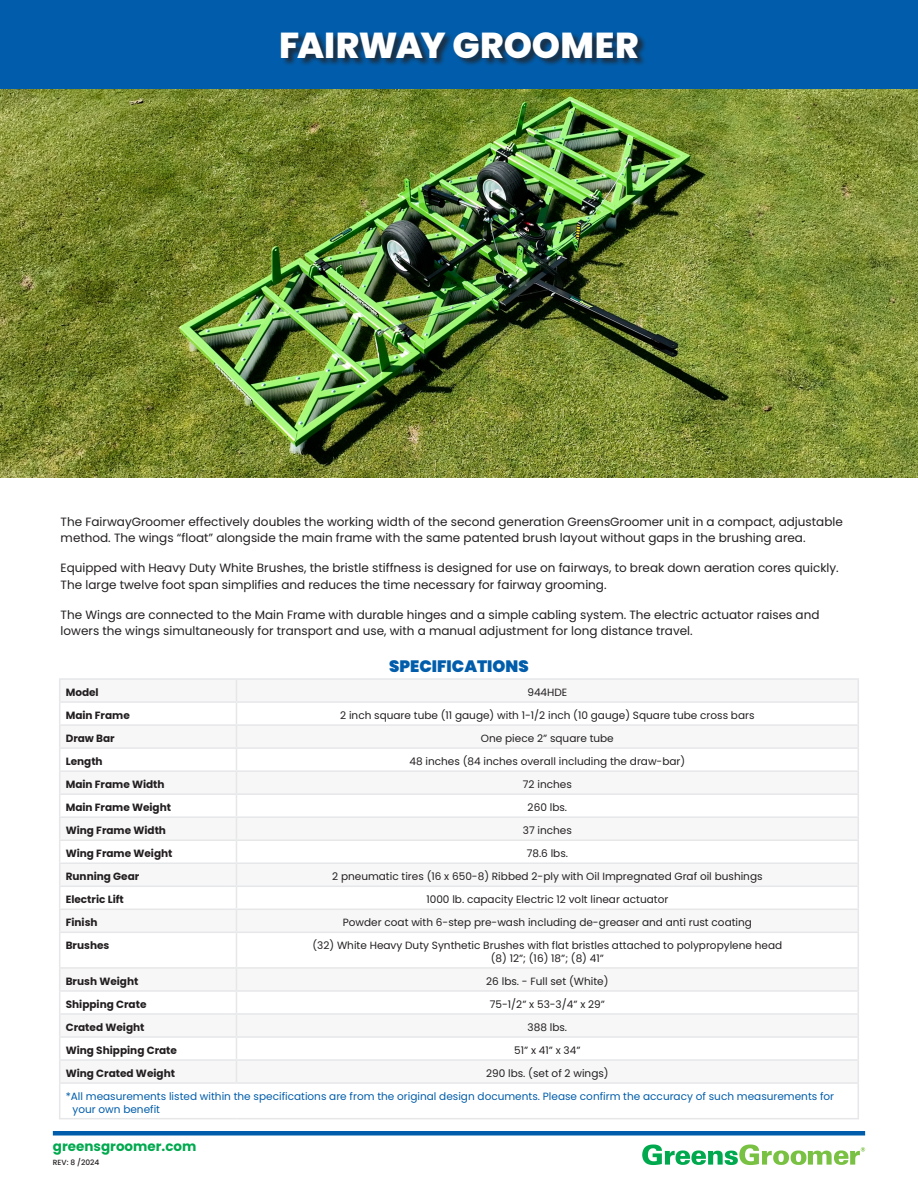
<style>
.page{position:relative;width:918px;height:1188px;background:#fff}
.page>*{position:absolute;margin:0;border:0;box-sizing:border-box;transform-origin:0 0}
.Bold_Headine{font:800 36px "Poppins";letter-spacing:-.005em;color:#fff}
.t1{font:900 16.5px "Poppins";color:#015dab}
.Basic_Body_Text{font:700 13.5px "Poppins";color:#00a94e}
.t2{font:12px/16.5px "Poppins";color:#231f20}
.t3{font:10.5px "Poppins";color:#231f20}
.t4{font:700 10.5px "Poppins";color:#231f20}
.Basic_Body_Text-2{font:10.5px/12.6px "Poppins";color:#015dab}
.t5{font:500 7.5px "Poppins";color:#231f20}
</style>
<div class="page">
<img style="left:0;top:89px;width:918px;height:388px">
<div style="left:0;top:0;width:918px;height:89px;background:#015dab"></div>
<div style="left:281px;top:32px;width:366px;height:35px;background:#231f20;opacity:.75"></div>
<svg style="left:60px;top:680px;width:798px;height:402px"></svg>
<hr style="left:59px;top:678px;width:177px;height:2px;background:#e6e7e9">
<hr style="left:236px;top:678px;width:623px;height:2px;background:#e6e7e9">
<hr style="left:59px;top:701px;width:177px;height:2px;background:#e6e7e9">
<hr style="left:236px;top:701px;width:623px;height:2px;background:#e6e7e9">
<hr style="left:59px;top:724px;width:177px;height:2px;background:#e6e7e9">
<hr style="left:236px;top:724px;width:623px;height:2px;background:#e6e7e9">
<hr style="left:59px;top:747px;width:177px;height:2px;background:#e6e7e9">
<hr style="left:236px;top:747px;width:623px;height:2px;background:#e6e7e9">
<hr style="left:59px;top:770px;width:177px;height:2px;background:#e6e7e9">
<hr style="left:236px;top:770px;width:623px;height:2px;background:#e6e7e9">
<hr style="left:59px;top:793px;width:177px;height:2px;background:#e6e7e9">
<hr style="left:236px;top:793px;width:623px;height:2px;background:#e6e7e9">
<hr style="left:59px;top:816px;width:177px;height:2px;background:#e6e7e9">
<hr style="left:236px;top:816px;width:623px;height:2px;background:#e6e7e9">
<hr style="left:59px;top:839px;width:177px;height:2px;background:#e6e7e9">
<hr style="left:236px;top:839px;width:623px;height:2px;background:#e6e7e9">
<hr style="left:59px;top:862px;width:177px;height:2px;background:#e6e7e9">
<hr style="left:236px;top:862px;width:623px;height:2px;background:#e6e7e9">
<hr style="left:59px;top:886px;width:177px;height:1px;background:#e6e7e9">
<hr style="left:236px;top:886px;width:623px;height:1px;background:#e6e7e9">
<hr style="left:59px;top:909px;width:177px;height:1px;background:#e6e7e9">
<svg style="left:59px;top:680px;width:1px;height:252px"></svg>
<hr style="left:236px;top:909px;width:623px;height:1px;background:#e6e7e9">
<svg style="left:236px;top:680px;width:1px;height:252px"></svg>
<svg style="left:858px;top:680px;width:1px;height:252px"></svg>
<hr style="left:59px;top:932px;width:177px;height:1px;background:#e6e7e9">
<hr style="left:59px;top:933px;width:1px;height:34px;background:#e6e7e9">
<hr style="left:236px;top:932px;width:623px;height:1px;background:#e6e7e9">
<hr style="left:236px;top:933px;width:1px;height:34px;background:#e6e7e9">
<hr style="left:858px;top:933px;width:1px;height:34px;background:#e6e7e9">
<hr style="left:59px;top:967px;width:177px;height:2px;background:#e6e7e9">
<hr style="left:236px;top:967px;width:623px;height:2px;background:#e6e7e9">
<hr style="left:59px;top:990px;width:177px;height:2px;background:#e6e7e9">
<hr style="left:236px;top:990px;width:623px;height:2px;background:#e6e7e9">
<hr style="left:59px;top:1013px;width:177px;height:2px;background:#e6e7e9">
<hr style="left:236px;top:1013px;width:623px;height:2px;background:#e6e7e9">
<hr style="left:59px;top:1036px;width:177px;height:2px;background:#e6e7e9">
<hr style="left:236px;top:1036px;width:623px;height:2px;background:#e6e7e9">
<hr style="left:59px;top:1059px;width:177px;height:2px;background:#e6e7e9">
<svg style="left:59px;top:969px;width:1px;height:113px"></svg>
<hr style="left:236px;top:1059px;width:623px;height:2px;background:#e6e7e9">
<svg style="left:236px;top:969px;width:1px;height:113px"></svg>
<svg style="left:858px;top:969px;width:1px;height:113px"></svg>
<hr style="left:59px;top:1082px;width:177px;height:2px;background:#e6e7e9">
<hr style="left:59px;top:1084px;width:1px;height:34px;background:#e6e7e9">
<hr style="left:236px;top:1082px;width:623px;height:2px;background:#e6e7e9">
<hr style="left:858px;top:1084px;width:1px;height:34px;background:#e6e7e9">
<hr style="left:59px;top:1118px;width:177px;height:1px;background:#e6e7e9">
<hr style="left:236px;top:1118px;width:623px;height:1px;background:#e6e7e9">
<div style="left:53px;top:1131px;width:812px;height:5px;background:#015dab"></div>
<svg style="left:642px;top:1145px;width:223px;height:20px"></svg>
<p class="Bold_Headine" style="left:279px;top:25px;width:361px">FAIRWAY GROOMER</p>
<p class="t2" style="left:61px;top:513px;width:784px">The FairwayGroomer effectively doubles the working width of the second generation GreensGroomer unit in a compact, adjustable method. The wings “float” alongside the main frame with the same patented brush layout without gaps in the brushing area.</p>
<p class="t2" style="left:61px;top:560px;width:780px">Equipped with Heavy Duty White Brushes, the bristle stiffness is designed for use on fairways, to break down aeration cores quickly.<br>The large twelve foot span simplifies and reduces the time necessary for fairway grooming.</p>
<p class="t2" style="left:61px;top:606px;width:760px">The Wings are connected to the Main Frame with durable hinges and a simple cabling system. The electric actuator raises and lowers the wings simultaneously for transport and use, with a manual adjustment for long distance travel.</p>
<p class="t1" style="left:389px;top:657px;width:141px">SPECIFICATIONS</p>
<p class="t4" style="left:66px;top:686px;width:35px">Model</p>
<p class="t3" style="left:527px;top:686px;width:41px">944HDE</p>
<p class="t4" style="left:66px;top:709px;width:66px">Main Frame</p>
<p class="t3" style="left:340px;top:709px;width:416px">2 inch square tube (11 gauge) with 1-1/2 inch (10 gauge) Square tube cross bars</p>
<p class="t4" style="left:66px;top:732px;width:51px">Draw Bar</p>
<p class="t3" style="left:481px;top:732px;width:134px">One piece 2” square tube</p>
<p class="t4" style="left:66px;top:755px;width:39px">Length</p>
<p class="t3" style="left:409px;top:755px;width:277px">48 inches (84 inches overall including the draw-bar)</p>
<p class="t4" style="left:66px;top:778px;width:100px">Main Frame Width</p>
<p class="t3" style="left:523px;top:778px;width:50px">72 inches</p>
<p class="t4" style="left:66px;top:801px;width:107px">Main Frame Weight</p>
<p class="t3" style="left:528px;top:801px;width:41px">260 lbs.</p>
<p class="t4" style="left:66px;top:824px;width:102px">Wing Frame Width</p>
<p class="t3" style="left:523px;top:824px;width:51px">37 inches</p>
<p class="t4" style="left:66px;top:847px;width:108px">Wing Frame Weight</p>
<p class="t3" style="left:527px;top:847px;width:43px">78.6 lbs.</p>
<p class="t4" style="left:66px;top:870px;width:75px">Running Gear</p>
<p class="t3" style="left:332px;top:870px;width:432px">2 pneumatic tires (16 x 650-8) Ribbed 2-ply with Oil Impregnated Graf oil bushings</p>
<p class="t4" style="left:66px;top:894px;width:60px">Electric Lift</p>
<p class="t3" style="left:426px;top:894px;width:243px">1000 lb. capacity Electric 12 volt linear actuator</p>
<p class="t4" style="left:66px;top:917px;width:33px">Finish</p>
<p class="t3" style="left:343px;top:917px;width:411px">Powder coat with 6-step pre-wash including de-greaser and anti rust coating</p>
<p class="t4" style="left:66px;top:940px;width:45px">Brushes</p>
<p class="t3" style="left:313px;top:940px;width:471px">(32) White Heavy Duty Synthetic Brushes with flat bristles attached to polypropylene head</p>
<p class="t3" style="left:491px;top:952px;width:115px">(8) 12”; (16) 18”; (8) 41”</p>
<p class="t4" style="left:66px;top:975px;width:74px">Brush Weight</p>
<p class="t3" style="left:486px;top:975px;width:124px">26 lbs. - Full set (White)</p>
<p class="t4" style="left:66px;top:998px;width:82px">Shipping Crate</p>
<p class="t3" style="left:490px;top:998px;width:117px">75-1/2” x 53-3/4” x 29”</p>
<p class="t4" style="left:66px;top:1021px;width:80px">Crated Weight</p>
<p class="t3" style="left:528px;top:1021px;width:41px">388 lbs.</p>
<p class="t4" style="left:66px;top:1044px;width:113px">Wing Shipping Crate</p>
<p class="t3" style="left:514px;top:1044px;width:68px">51” x 41” x 34”</p>
<p class="t4" style="left:66px;top:1067px;width:111px">Wing Crated Weight</p>
<p class="t3" style="left:486px;top:1067px;width:124px">290 lbs. (set of 2 wings)</p>
<p class="Basic_Body_Text-2" style="left:72px;top:1090px;width:763px;text-indent:-7px">*All measurements listed within the specifications are from the original design documents. Please confirm the accuracy of such measurements for your own benefit</p>
<p class="Basic_Body_Text" style="left:53px;top:1138px;width:145px">greensgroomer.com</p>
<p class="t5" style="left:53px;top:1158px;width:48px">REV: 8 /2024</p>
</div>
